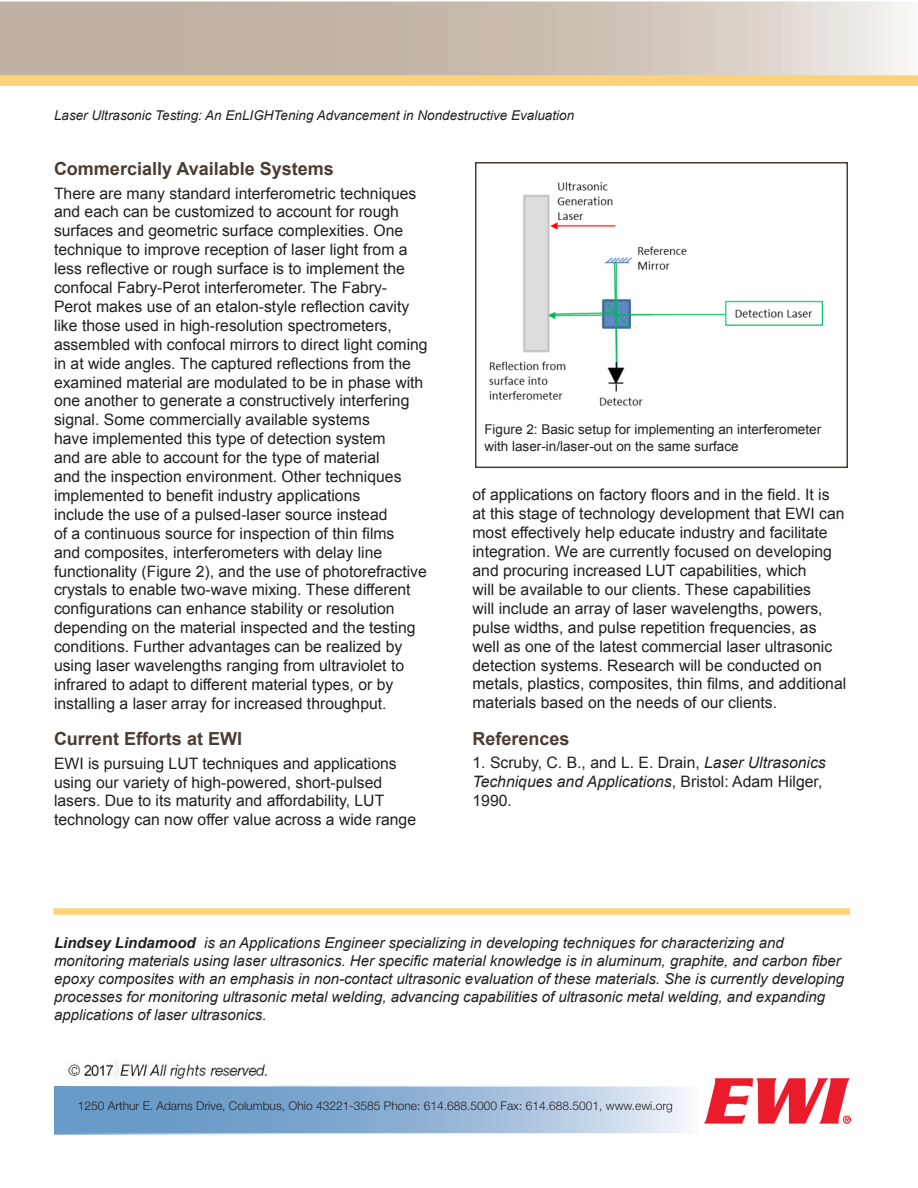
<style>
.page{position:relative;width:918px;height:1188px;background:#fff}
.page>*{position:absolute;margin:0;border:0;box-sizing:border-box;transform-origin:0 0}
.Paragraph_Header{font:700 18px "Arial";color:#4a3c31}
.Body_Copy{font:15.75px/18.9px "Arial";color:#231f20}
.About_the_Author{font:italic 15px/18px "Arial";color:#231f20}
.t1{font:13.5px/16.2px "Arial";color:#231f20}
.t2{font:italic 13.5px "Arial";color:#231f20}
.t3{font:300 12px "Helvetica Neue LT Std";color:#231f20}
.s1{font-style:italic}
.s2{font-weight:700}
</style>
<div class="page">
<svg style="left:53px;top:908px;width:797px;height:7px;background:#fed681"></svg>
<svg style="left:0;top:1px;width:906px;height:74px;background:#ccc0b5"></svg>
<svg style="left:0;top:75px;width:918px;height:11px;background:#fcd27a"></svg>
<svg style="left:57px;top:1088px;width:631px;height:44px;background:#92b4d6"></svg>
<div style="left:54px;top:1085px;width:646px;height:50px;border:2px solid #fff"></div>
<img style="left:704px;top:1079px;width:146px;height:44px">
<img style="left:67px;top:1061px;width:200px;height:18px">
<div style="left:475px;top:162px;width:373px;height:306px;border:2px solid #4a3c31"></div>
<img style="left:489px;top:182px;width:334px;height:224px">
<p class="t2" style="left:54px;top:107px;width:522px">Laser Ultrasonic Testing: An EnLIGHTening Advancement in Nondestructive Evaluation</p>
<p class="Paragraph_Header" style="left:54px;top:157px;width:281px">Commercially Available Systems</p>
<p class="Body_Copy" style="left:54px;top:184px;width:375px">There are many standard interferometric techniques and each can be customized to account for rough surfaces and geometric surface complexities. One technique to improve reception of laser light from a less reflective or rough surface is to implement the confocal Fabry-Perot interferometer. The Fabry-Perot makes use of an etalon-style reflection cavity like those used in high-resolution spectrometers, assembled with confocal mirrors to direct light coming in at wide angles. The captured reflections from the examined material are modulated to be in phase with one another to generate a constructively interfering signal. Some commercially available systems<br>have implemented this type of detection system<br>and are able to account for the type of material<br>and the inspection environment. Other techniques implemented to benefit industry applications<br>include the use of a pulsed-laser source instead<br>of a continuous source for inspection of thin films<br>and composites, interferometers with delay line functionality (Figure 2), and the use of photorefractive crystals to enable two-wave mixing. These different configurations can enhance stability or resolution depending on the material inspected and the testing conditions. Further advantages can be realized by using laser wavelengths ranging from ultraviolet to infrared to adapt to different material types, or by installing a laser array for increased throughput.</p>
<p class="Paragraph_Header" style="left:54px;top:727px;width:190px">Current Efforts at EWI</p>
<p class="Body_Copy" style="left:54px;top:754px;width:364px">EWI is pursuing LUT techniques and applications using our variety of high-powered, short-pulsed lasers. Due to its maturity and affordability, LUT technology can now offer value across a wide range</p>
<p class="t1" style="left:484px;top:422px;width:338px">Figure 2: Basic setup for implementing an interferometer with laser-in/laser-out on the same surface</p>
<p class="Body_Copy" style="left:472px;top:486px;width:375px">of applications on factory floors and in the field. It is at this stage of technology development that EWI can most effectively help educate industry and facilitate integration. We are currently focused on developing and procuring increased LUT capabilities, which<br>will be available to our clients. These capabilities<br>will include an array of laser wavelengths, powers, pulse widths, and pulse repetition frequencies, as well as one of the latest commercial laser ultrasonic detection systems. Research will be conducted on metals, plastics, composites, thin films, and additional materials based on the needs of our clients.</p>
<p class="Paragraph_Header" style="left:472px;top:726px;width:99px">References</p>
<p class="Body_Copy" style="left:472px;top:753px;width:355px">1. Scruby, C. B., and L. E. Drain, <span class="s1">Laser Ultrasonics<br>Techniques and Applications</span>, Bristol: Adam Hilger,<br>1990.</p>
<p class="About_the_Author" style="left:54px;top:934px;width:792px"><span class="s2">Lindsey Lindamood</span> is an Applications Engineer specializing in developing techniques for characterizing and monitoring materials using laser ultrasonics. Her specific material knowledge is in aluminum, graphite, and carbon fiber epoxy composites with an emphasis in non-contact ultrasonic evaluation of these materials. She is currently developing processes for monitoring ultrasonic metal welding, advancing capabilities of ultrasonic metal welding, and expanding applications of laser ultrasonics.</p>
<p class="t3" style="left:78px;top:1099px;width:597px">1250 Arthur E. Adams Drive, Columbus, Ohio 43221-3585 Phone: 614.688.5000 Fax: 614.688.5001, www.ewi.org</p>
</div>
